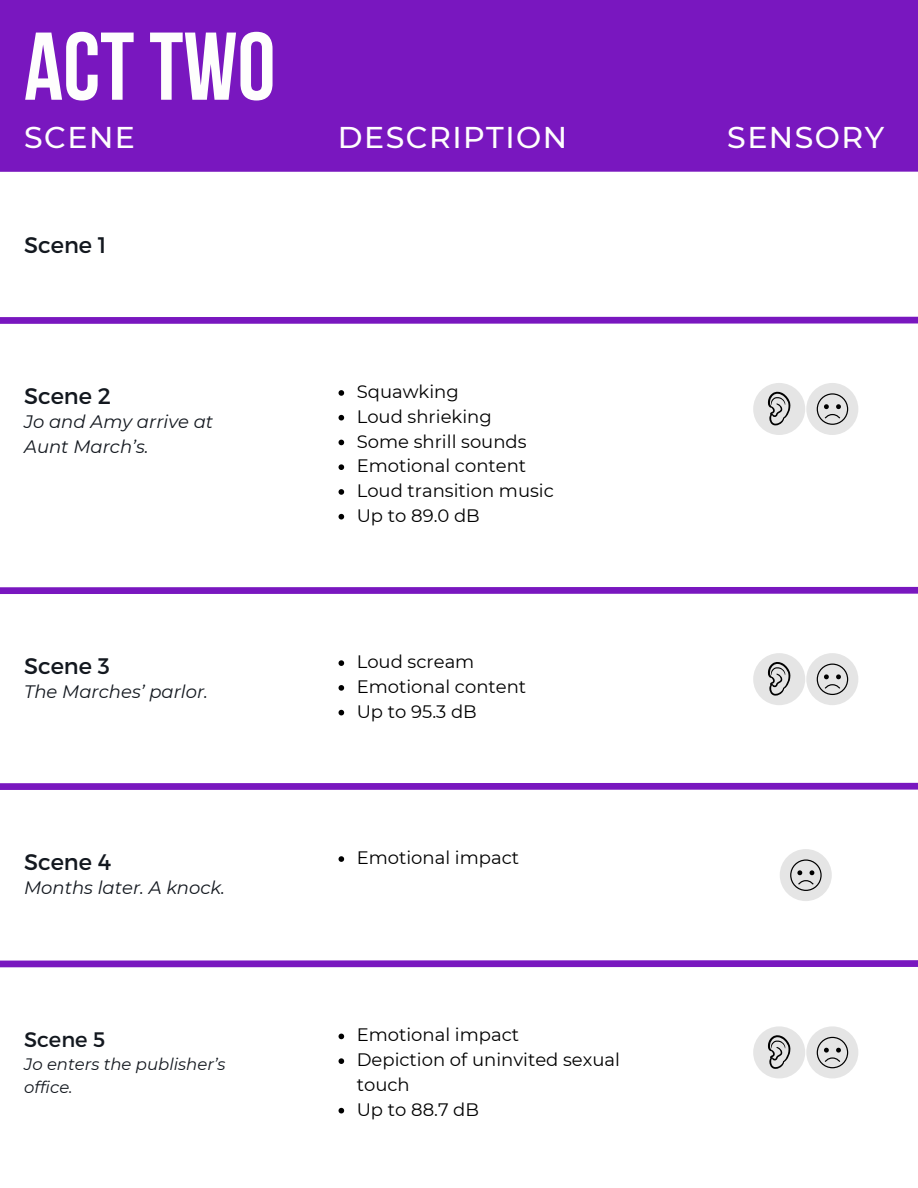
<style>
.page{position:relative;width:918px;height:1188px;background:#fff}
.page>*{position:absolute;margin:0;border:0;box-sizing:border-box;transform-origin:0 0}
.t1{font:700 96px "Bebas Neue";color:#fefefd}
.t2{font:500 30px "Montserrat";letter-spacing:.05em;color:#fefefd}
.t3{font:22.5px "Montserrat";color:#13181f}
.t4{font:21px "Montserrat";color:#13181f}
.t5{font:18px/24.8px "Montserrat";color:#000}
.t6{font:italic 18px/24.8px "Montserrat";color:#13181f}
.t7{font:italic 16.5px/22.5px "Montserrat";color:#13181f}
</style>
<div class="page">
<div style="left:0;top:0;width:918px;height:172px;background:#7917bf"></div>
<div style="left:0;top:317px;width:918px;height:7px;background:#7917bf"></div>
<div style="left:0;top:587px;width:918px;height:7px;background:#7917bf"></div>
<div style="left:0;top:783px;width:918px;height:7px;background:#7917bf"></div>
<div style="left:0;top:960px;width:918px;height:7px;background:#7917bf"></div>
<div style="left:806px;top:383px;width:52px;height:52px;background:#e5e5e5;border-radius:50%"></div>
<svg style="left:817px;top:393px;width:31px;height:32px"></svg>
<div style="left:753px;top:383px;width:52px;height:52px;background:#e5e5e5;border-radius:50%"></div>
<svg style="left:768px;top:392px;width:22px;height:33px"></svg>
<svg style="left:339px;top:390px;width:5px;height:6px"></svg>
<svg style="left:339px;top:415px;width:5px;height:6px"></svg>
<svg style="left:339px;top:440px;width:5px;height:5px"></svg>
<svg style="left:339px;top:464px;width:5px;height:6px"></svg>
<svg style="left:339px;top:489px;width:5px;height:6px"></svg>
<svg style="left:339px;top:514px;width:5px;height:6px"></svg>
<div style="left:806px;top:653px;width:52px;height:52px;background:#e5e5e5;border-radius:50%"></div>
<svg style="left:817px;top:664px;width:31px;height:31px"></svg>
<div style="left:753px;top:653px;width:52px;height:52px;background:#e5e5e5;border-radius:50%"></div>
<svg style="left:768px;top:662px;width:22px;height:34px"></svg>
<svg style="left:339px;top:660px;width:5px;height:6px"></svg>
<svg style="left:339px;top:685px;width:5px;height:6px"></svg>
<svg style="left:339px;top:710px;width:5px;height:5px"></svg>
<div style="left:780px;top:849px;width:52px;height:52px;background:#e5e5e5;border-radius:50%"></div>
<svg style="left:790px;top:859px;width:32px;height:32px"></svg>
<svg style="left:339px;top:856px;width:5px;height:6px"></svg>
<svg style="left:339px;top:1034px;width:5px;height:5px"></svg>
<svg style="left:339px;top:1058px;width:5px;height:6px"></svg>
<svg style="left:339px;top:1108px;width:5px;height:5px"></svg>
<div style="left:806px;top:1026px;width:52px;height:52px;background:#e5e5e5;border-radius:50%"></div>
<svg style="left:817px;top:1037px;width:31px;height:31px"></svg>
<div style="left:753px;top:1026px;width:52px;height:52px;background:#e5e5e5;border-radius:50%"></div>
<svg style="left:768px;top:1035px;width:22px;height:34px"></svg>
<p class="t1" style="left:24px;top:28px;width:253px">ACTTWO</p>
<p class="t2" style="left:24px;top:119px;width:112px">SCENE</p>
<p class="t2" style="left:338px;top:119px;width:231px">DESCRIPTION</p>
<p class="t2" style="left:727px;top:119px;width:159px">SENSORY</p>
<p class="t3" style="left:24px;top:231px;width:84px">Scene 1</p>
<p class="t3" style="left:24px;top:382px;width:89px">Scene 2</p>
<p class="t6" style="left:24px;top:409px;width:191px">Jo and Amy arrive at<br>Aunt March’s.</p>
<p class="t5" style="left:357px;top:379px;width:104px">Squawking</p>
<p class="t5" style="left:357px;top:404px;width:137px">Loud shrieking</p>
<p class="t5" style="left:357px;top:429px;width:171px">Some shrill sounds</p>
<p class="t5" style="left:357px;top:453px;width:171px">Emotional content</p>
<p class="t5" style="left:357px;top:478px;width:199px">Loud transition music</p>
<p class="t5" style="left:357px;top:503px;width:125px">Up to 89.0 dB</p>
<p class="t3" style="left:24px;top:652px;width:87px">Scene 3</p>
<p class="t6" style="left:24px;top:679px;width:186px">The Marches’ parlor.</p>
<p class="t5" style="left:357px;top:649px;width:119px">Loud scream</p>
<p class="t5" style="left:357px;top:674px;width:171px">Emotional content</p>
<p class="t5" style="left:357px;top:699px;width:122px">Up to 95.3 dB</p>
<p class="t3" style="left:24px;top:848px;width:89px">Scene 4</p>
<p class="t6" style="left:24px;top:875px;width:202px">Months later. A knock.</p>
<p class="t5" style="left:357px;top:845px;width:164px">Emotional impact</p>
<p class="t4" style="left:24px;top:1026px;width:83px">Scene 5</p>
<p class="t7" style="left:24px;top:1053px;width:203px">Jo enters the publisher’s office.</p>
<p class="t5" style="left:357px;top:1023px;width:164px">Emotional impact</p>
<p class="t5" style="left:357px;top:1047px;width:265px">Depiction of uninvited sexual touch</p>
<p class="t5" style="left:357px;top:1097px;width:124px">Up to 88.7 dB</p>
</div>
